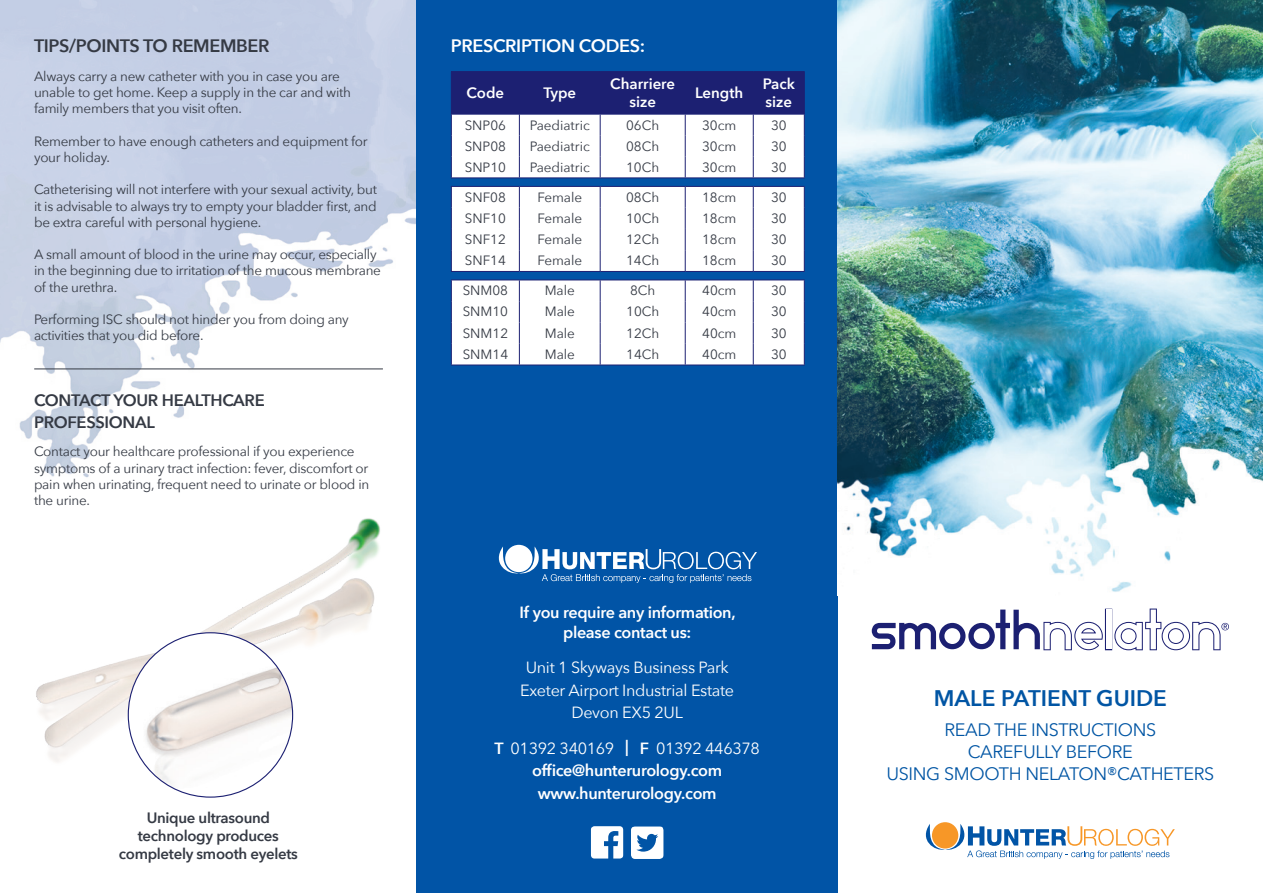
<style>
.page{position:relative;width:1263px;height:893px;background:#fff}
.page>*{position:absolute;margin:0;border:0;box-sizing:border-box;transform-origin:0 0}
.t1{font:600 22.5px "Avenir Next";color:#0155a4}
.t2{font:18px/21.6px "Avenir Next";letter-spacing:-.02em;color:#0155a4;text-align:center}
.t3{font:600 18px "Avenir Next";letter-spacing:-.02em;color:#353a44}
.t4{font:600 18px "Avenir Next";letter-spacing:-.02em;color:#fff}
.t5{font:600 16.5px/21.6px "Avenir Next";letter-spacing:-.02em;color:#353a44}
.t6{font:600 16.2px/22.6px "Avenir Next";letter-spacing:-.02em;color:#fff;text-align:center}
.t7{font:16.2px/22.6px "Avenir Next";letter-spacing:-.02em;color:#fff;text-align:center}
.t8{font:600 15px/18px "Avenir Next";letter-spacing:-.02em;color:#353a44;text-align:center}
.t9{font:600 15px/18px "Avenir Next";color:#fff;text-align:center}
.t10{font:13.5px/16.2px "Avenir Next";letter-spacing:-.02em;color:#353a44}
.t11{font:13.5px "Avenir Next";color:#353a44}
.s1{font-weight:400}
</style>
<div class="page">
<img style="left:0;top:0;width:417px;height:557px">
<div style="left:417px;top:0;width:421px;height:893px;background:#0154a6"></div>
<img style="left:838px;top:0;width:425px;height:592px">
<hr style="left:34px;top:369px;width:349px;height:1px;background:#353a44">
<svg style="left:451px;top:187px;width:353px;height:178px;background:#f1f5f9"></svg>
<hr style="left:451px;top:271px;width:68px;height:1px;background:#1c2072">
<hr style="left:519px;top:271px;width:81px;height:1px;background:#1c2072">
<hr style="left:600px;top:271px;width:85px;height:1px;background:#1c2072">
<hr style="left:685px;top:271px;width:68px;height:1px;background:#1c2072">
<hr style="left:753px;top:271px;width:52px;height:1px;background:#1c2072">
<hr style="left:451px;top:71px;width:68px;height:1px;background:#1c2072">
<hr style="left:519px;top:71px;width:81px;height:1px;background:#1c2072">
<hr style="left:600px;top:71px;width:85px;height:1px;background:#1c2072">
<hr style="left:685px;top:71px;width:68px;height:1px;background:#1c2072">
<hr style="left:753px;top:71px;width:52px;height:1px;background:#1c2072">
<svg style="left:451px;top:72px;width:354px;height:106px;background:#a0a2c4"></svg>
<svg style="left:451px;top:187px;width:1px;height:84px"></svg>
<svg style="left:519px;top:187px;width:1px;height:84px"></svg>
<svg style="left:600px;top:187px;width:1px;height:84px"></svg>
<svg style="left:685px;top:187px;width:1px;height:84px"></svg>
<svg style="left:753px;top:187px;width:1px;height:84px"></svg>
<svg style="left:804px;top:187px;width:1px;height:84px"></svg>
<hr style="left:451px;top:178px;width:68px;height:1px;background:#1c2072">
<hr style="left:519px;top:178px;width:81px;height:1px;background:#1c2072">
<hr style="left:600px;top:178px;width:85px;height:1px;background:#1c2072">
<hr style="left:685px;top:178px;width:68px;height:1px;background:#1c2072">
<hr style="left:753px;top:178px;width:52px;height:1px;background:#1c2072">
<hr style="left:451px;top:186px;width:68px;height:1px;background:#1c2072">
<hr style="left:519px;top:186px;width:81px;height:1px;background:#1c2072">
<hr style="left:600px;top:186px;width:85px;height:1px;background:#1c2072">
<hr style="left:685px;top:186px;width:68px;height:1px;background:#1c2072">
<hr style="left:753px;top:186px;width:52px;height:1px;background:#1c2072">
<hr style="left:451px;top:280px;width:68px;height:1px;background:#1c2072">
<hr style="left:519px;top:280px;width:81px;height:1px;background:#1c2072">
<hr style="left:600px;top:280px;width:85px;height:1px;background:#1c2072">
<hr style="left:685px;top:280px;width:68px;height:1px;background:#1c2072">
<hr style="left:753px;top:280px;width:52px;height:1px;background:#1c2072">
<svg style="left:451px;top:280px;width:1px;height:85px"></svg>
<svg style="left:519px;top:280px;width:1px;height:85px"></svg>
<svg style="left:600px;top:280px;width:1px;height:85px"></svg>
<svg style="left:685px;top:280px;width:1px;height:85px"></svg>
<svg style="left:753px;top:280px;width:1px;height:85px"></svg>
<svg style="left:804px;top:280px;width:1px;height:85px"></svg>
<hr style="left:451px;top:365px;width:68px;height:1px;background:#1c2072">
<hr style="left:519px;top:365px;width:81px;height:1px;background:#1c2072">
<hr style="left:600px;top:365px;width:85px;height:1px;background:#1c2072">
<hr style="left:685px;top:365px;width:68px;height:1px;background:#1c2072">
<hr style="left:753px;top:365px;width:52px;height:1px;background:#1c2072">
<img style="left:34px;top:508px;width:349px;height:254px">
<img style="left:128px;top:633px;width:165px;height:159px">
<div style="left:1105px;top:609px;width:7px;height:41px;border:2px solid #1c2072"></div>
<div style="left:1106px;top:610px;width:5px;height:39px;background:#fff"></div>
<svg style="left:872px;top:610px;width:231px;height:41px"></svg>
<svg style="left:1114px;top:608px;width:115px;height:43px"></svg>
<svg style="left:631px;top:826px;width:33px;height:33px"></svg>
<svg style="left:591px;top:826px;width:32px;height:33px"></svg>
<svg style="left:926px;top:824px;width:249px;height:35px"></svg>
<div style="left:932px;top:822px;width:26px;height:26px;background:#f79727;border-radius:50%"></div>
<svg style="left:498px;top:546px;width:259px;height:37px"></svg>
<div style="left:505px;top:545px;width:27px;height:27px;background:#fff;border-radius:50%"></div>
<h2 class="t3" style="left:34px;top:30px;width:237px">TIPS/POINTS TO REMEMBER</h2>
<h2 class="t4" style="left:451px;top:30px;width:196px">PRESCRIPTION CODES:</h2>
<p class="t10" style="left:34px;top:68px;width:319px">Always carry a new catheter with you in case you are unable to get home. Keep a supply in the car and with family members that you visit often.</p>
<p class="t10" style="left:34px;top:132px;width:335px">Remember to have enough catheters and equipment for your holiday.</p>
<p class="t10" style="left:34px;top:181px;width:344px;text-align:justify">Catheterising will not interfere with your sexual activity, but it is advisable to always try to empty your bladder first, and be extra careful with personal hygiene.</p>
<p class="t10" style="left:34px;top:246px;width:348px">A small amount of blood in the urine may occur, especially in the beginning due to irritation of the mucous membrane of the urethra.</p>
<p class="t10" style="left:34px;top:311px;width:316px">Performing ISC should not hinder you from doing any activities that you did before.</p>
<p class="t9" style="left:467px;top:84px;width:39px">Code</p>
<p class="t9" style="left:543px;top:84px;width:34px">Type</p>
<p class="t9" style="left:610px;top:75px;width:66px">Charriere size</p>
<p class="t9" style="left:695px;top:84px;width:50px">Length</p>
<p class="t9" style="left:763px;top:75px;width:34px;text-align:left">Pack size</p>
<p class="t10" style="left:465px;top:116px;width:43px">SNP06</p>
<p class="t11" style="left:530px;top:113px;width:62px">Paediatric</p>
<p class="t10" style="left:626px;top:116px;width:35px">06Ch</p>
<p class="t10" style="left:702px;top:116px;width:36px">30cm</p>
<p class="t10" style="left:771px;top:116px;width:17px">30</p>
<p class="t10" style="left:465px;top:137px;width:43px">SNP08</p>
<p class="t11" style="left:530px;top:135px;width:62px">Paediatric</p>
<p class="t10" style="left:626px;top:137px;width:35px">08Ch</p>
<p class="t10" style="left:702px;top:137px;width:36px">30cm</p>
<p class="t10" style="left:771px;top:137px;width:17px">30</p>
<p class="t10" style="left:465px;top:158px;width:43px">SNP10</p>
<p class="t11" style="left:530px;top:156px;width:62px">Paediatric</p>
<p class="t10" style="left:626px;top:158px;width:35px">10Ch</p>
<p class="t10" style="left:702px;top:158px;width:36px">30cm</p>
<p class="t10" style="left:771px;top:158px;width:17px">30</p>
<p class="t10" style="left:465px;top:188px;width:43px">SNF08</p>
<p class="t10" style="left:537px;top:188px;width:46px">Female</p>
<p class="t10" style="left:626px;top:188px;width:35px">08Ch</p>
<p class="t10" style="left:702px;top:188px;width:36px">18cm</p>
<p class="t10" style="left:771px;top:188px;width:17px">30</p>
<p class="t10" style="left:465px;top:210px;width:43px">SNF10</p>
<p class="t10" style="left:537px;top:210px;width:46px">Female</p>
<p class="t10" style="left:626px;top:210px;width:35px">10Ch</p>
<p class="t10" style="left:702px;top:210px;width:36px">18cm</p>
<p class="t10" style="left:771px;top:210px;width:17px">30</p>
<p class="t10" style="left:465px;top:231px;width:43px">SNF12</p>
<p class="t10" style="left:537px;top:231px;width:46px">Female</p>
<p class="t10" style="left:626px;top:231px;width:35px">12Ch</p>
<p class="t10" style="left:702px;top:231px;width:36px">18cm</p>
<p class="t10" style="left:771px;top:231px;width:17px">30</p>
<p class="t10" style="left:465px;top:252px;width:43px">SNF14</p>
<p class="t10" style="left:537px;top:252px;width:46px">Female</p>
<p class="t10" style="left:626px;top:252px;width:35px">14Ch</p>
<p class="t10" style="left:702px;top:252px;width:36px">18cm</p>
<p class="t10" style="left:771px;top:252px;width:17px">30</p>
<p class="t10" style="left:463px;top:282px;width:47px">SNM08</p>
<p class="t10" style="left:545px;top:282px;width:32px">Male</p>
<p class="t10" style="left:630px;top:282px;width:27px">8Ch</p>
<p class="t10" style="left:702px;top:282px;width:36px">40cm</p>
<p class="t10" style="left:771px;top:282px;width:17px">30</p>
<p class="t10" style="left:463px;top:303px;width:47px">SNM10</p>
<p class="t10" style="left:545px;top:303px;width:32px">Male</p>
<p class="t10" style="left:626px;top:303px;width:35px">10Ch</p>
<p class="t10" style="left:702px;top:303px;width:36px">40cm</p>
<p class="t10" style="left:771px;top:303px;width:17px">30</p>
<p class="t10" style="left:463px;top:324px;width:47px">SNM12</p>
<p class="t10" style="left:545px;top:324px;width:32px">Male</p>
<p class="t10" style="left:626px;top:324px;width:35px">12Ch</p>
<p class="t10" style="left:702px;top:324px;width:36px">40cm</p>
<p class="t10" style="left:771px;top:324px;width:17px">30</p>
<p class="t10" style="left:463px;top:346px;width:47px">SNM14</p>
<p class="t10" style="left:545px;top:346px;width:32px">Male</p>
<p class="t10" style="left:626px;top:346px;width:35px">14Ch</p>
<p class="t10" style="left:702px;top:346px;width:36px">40cm</p>
<p class="t10" style="left:771px;top:346px;width:17px">30</p>
<p class="t5" style="left:34px;top:389px;width:232px">CONTACT YOUR HEALTHCARE<br>PROFESSIONAL</p>
<p class="t10" style="left:34px;top:443px;width:337px">Contact your healthcare professional if you experience symptoms of a urinary tract infection: fever, discomfort or pain when urinating, frequent need to urinate or blood in the urine.</p>
<p class="t8" style="left:119px;top:808px;width:181px">Unique ultrasound technology produces completely smooth eyelets</p>
<p class="t6" style="left:519px;top:602px;width:218px;line-height:19.5px">If you require any information, please contact us:</p>
<p class="t7" style="left:520px;top:655px;width:215px">Unit 1 Skyways Business Park<br>Exeter Airport Industrial Estate<br>Devon EX5 2UL</p>
<p class="t6" style="left:495px;top:736px;width:267px">T <span class="s1">01392 340169</span> | F <span class="s1">01392 446378 </span>office@hunterurology.com www.hunterurology.com</p>
<h1 class="t1" style="left:934px;top:679px;width:235px">MALE PATIENT GUIDE</h1>
<h2 class="t2" style="left:886px;top:719px;width:329px">READ THE INSTRUCTIONS<br>CAREFULLY BEFORE<br>USING SMOOTH NELATON®CATHETERS</h2>
</div>
